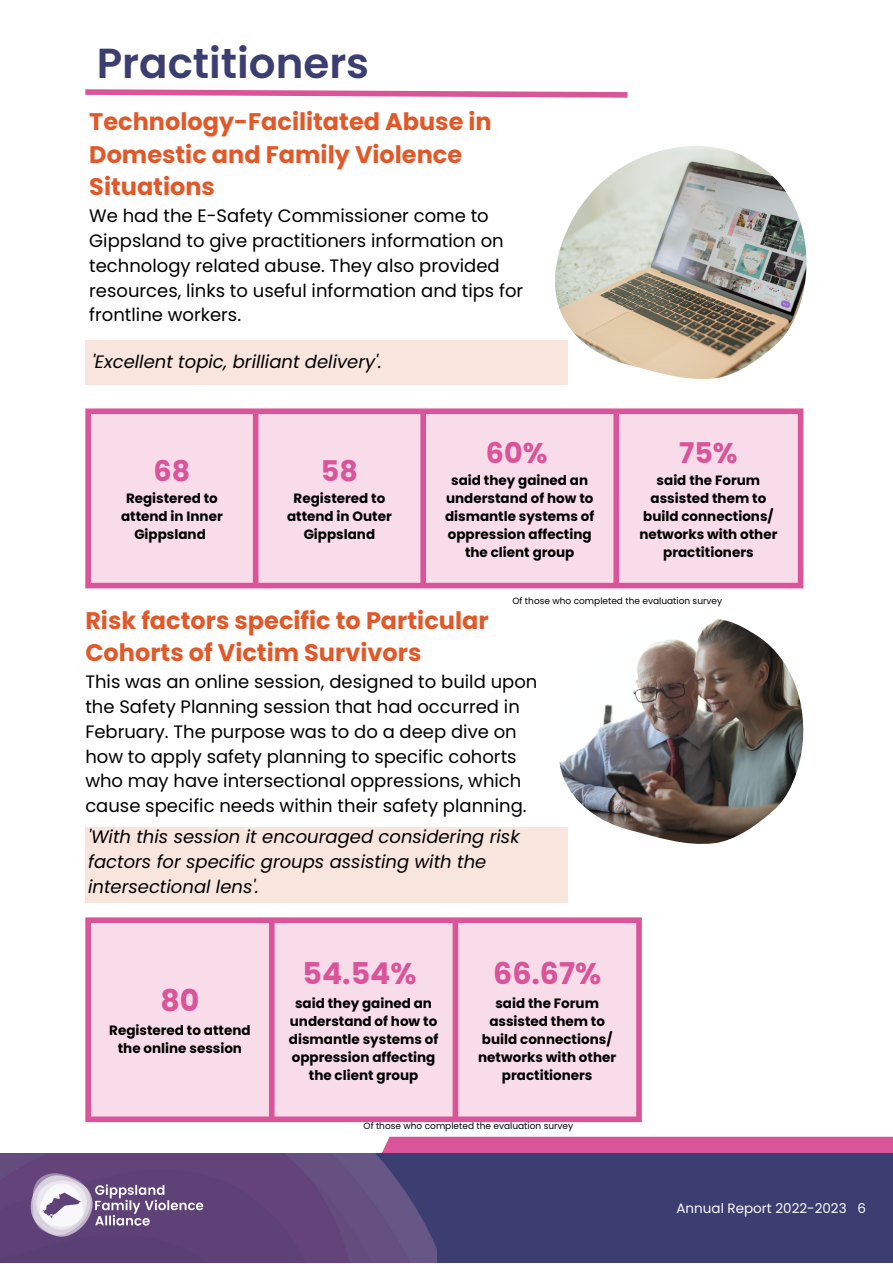
<style>
.page{position:relative;width:893px;height:1264px;background:#fff}
.page>*{position:absolute;margin:0;border:0;box-sizing:border-box;transform-origin:0 0}
.t1{font:600 42px "Poppins";color:#3c3e71}
.t2{font:700 30px "Poppins";color:#da5499}
.t3{font:700 28.5px "Poppins";color:#da5499}
.t4{font:700 24px/32.5px "Poppins";color:#e15829}
.t5{font:18px/24.8px "Poppins";color:#000}
.t6{font:italic 18px/24.8px "Poppins";color:#000}
.t7{font:700 13.5px/18px "Poppins";color:#000;text-align:center}
.t8{font:13.5px "Poppins";color:#fafafa}
.t9{font:9px "Poppins";color:#000}
</style>
<div class="page">
<svg style="left:85px;top:89px;width:543px;height:9px"></svg>
<div style="left:382px;top:1136px;width:510px;height:17px;background:#da5499"></div>
<div style="left:0;top:1153px;width:892px;height:109px;background:#3c3e71"></div>
<img style="left:0;top:1153px;width:436px;height:109px">
<img style="left:28px;top:1171px;width:178px;height:67px">
<div style="left:91px;top:414px;width:706px;height:169px;background:#f8dce9"></div>
<div style="left:85px;top:414px;width:6px;height:169px;background:#da5499"></div>
<div style="left:253px;top:414px;width:5px;height:169px;background:#da5499"></div>
<div style="left:420px;top:414px;width:6px;height:169px;background:#da5499"></div>
<div style="left:613px;top:414px;width:6px;height:169px;background:#da5499"></div>
<div style="left:797px;top:414px;width:6px;height:169px;background:#da5499"></div>
<div style="left:85px;top:408px;width:718px;height:6px;background:#da5499"></div>
<div style="left:85px;top:583px;width:718px;height:5px;background:#da5499"></div>
<img style="left:555px;top:146px;width:252px;height:233px">
<img style="left:559px;top:619px;width:245px;height:224px">
<div style="left:91px;top:923px;width:545px;height:193px;background:#f8dce9"></div>
<div style="left:85px;top:923px;width:6px;height:193px;background:#da5499"></div>
<div style="left:269px;top:923px;width:5px;height:193px;background:#da5499"></div>
<div style="left:452px;top:923px;width:6px;height:193px;background:#da5499"></div>
<div style="left:636px;top:923px;width:5px;height:193px;background:#da5499"></div>
<div style="left:85px;top:917px;width:556px;height:6px;background:#da5499"></div>
<div style="left:85px;top:1116px;width:556px;height:6px;background:#da5499"></div>
<div style="left:85px;top:340px;width:482px;height:45px;background:#f8e5de"></div>
<div style="left:85px;top:827px;width:482px;height:75px;background:#f8e5de"></div>
<p class="t1" style="left:97px;top:33px;width:274px">Practitioners</p>
<p class="t4" style="left:89px;top:105px;width:404px">Technology-Facilitated Abuse in<br>Domestic and Family Violence<br>Situations</p>
<p class="t5" style="left:89px;top:204px;width:435px">We had the E-Safety Commissioner come to Gippsland to give practitioners information on technology related abuse. They also provided resources, links to useful information and tips for frontline workers.</p>
<p class="t6" style="left:92px;top:349px;width:291px">'Excellent topic, brilliant delivery'.</p>
<p class="t3" style="left:154px;top:451px;width:38px">68</p>
<p class="t7" style="left:121px;top:489px;width:103px">Registered to attend in Inner<br>Gippsland</p>
<p class="t3" style="left:321px;top:451px;width:38px">58</p>
<p class="t7" style="left:287px;top:489px;width:106px">Registered to attend in Outer<br>Gippsland</p>
<p class="t3" style="left:486px;top:433px;width:63px">60%</p>
<p class="t7" style="left:445px;top:471px;width:151px">said they gained an understand of how to dismantle systems of oppression affecting the client group</p>
<p class="t3" style="left:679px;top:433px;width:60px">75%</p>
<p class="t7" style="left:643px;top:471px;width:132px">said the Forum assisted them to build connections/</p>
<p class="t7" style="left:639px;top:525px;width:139px">networks with other practitioners</p>
<p class="t9" style="left:512px;top:594px;width:211px">Of those who completed the evaluation survey</p>
<p class="t4" style="left:85px;top:604px;width:405px">Risk factors specific to Particular<br>Cohorts of Victim Survivors</p>
<p class="t5" style="left:85px;top:669px;width:453px">This was an online session, designed to build upon the Safety Planning session that had occurred in February. The purpose was to do a deep dive on how to apply safety planning to specific cohorts who may have intersectional oppressions, which cause specific needs within their safety planning.</p>
<p class="t6" style="left:88px;top:824px;width:433px">'With this session it encouraged considering risk factors for specific groups assisting with the intersectional lens'.</p>
<p class="t2" style="left:160px;top:979px;width:40px">80</p>
<p class="t7" style="left:109px;top:1020px;width:143px">Registered to attend the online session</p>
<p class="t2" style="left:302px;top:952px;width:116px">54.54%</p>
<p class="t7" style="left:289px;top:993px;width:151px">said they gained an understand of how to dismantle systems of oppression affecting the client group</p>
<p class="t2" style="left:493px;top:952px;width:109px">66.67%</p>
<p class="t7" style="left:482px;top:993px;width:132px">said the Forum assisted them to build connections/</p>
<p class="t7" style="left:478px;top:1047px;width:139px">networks with other practitioners</p>
<p class="t9" style="left:363px;top:1119px;width:211px">Of those who completed the evaluation survey</p>
<p class="t8" style="left:676px;top:1198px;width:191px">Annual Report 2022-2023 6</p>
</div>
